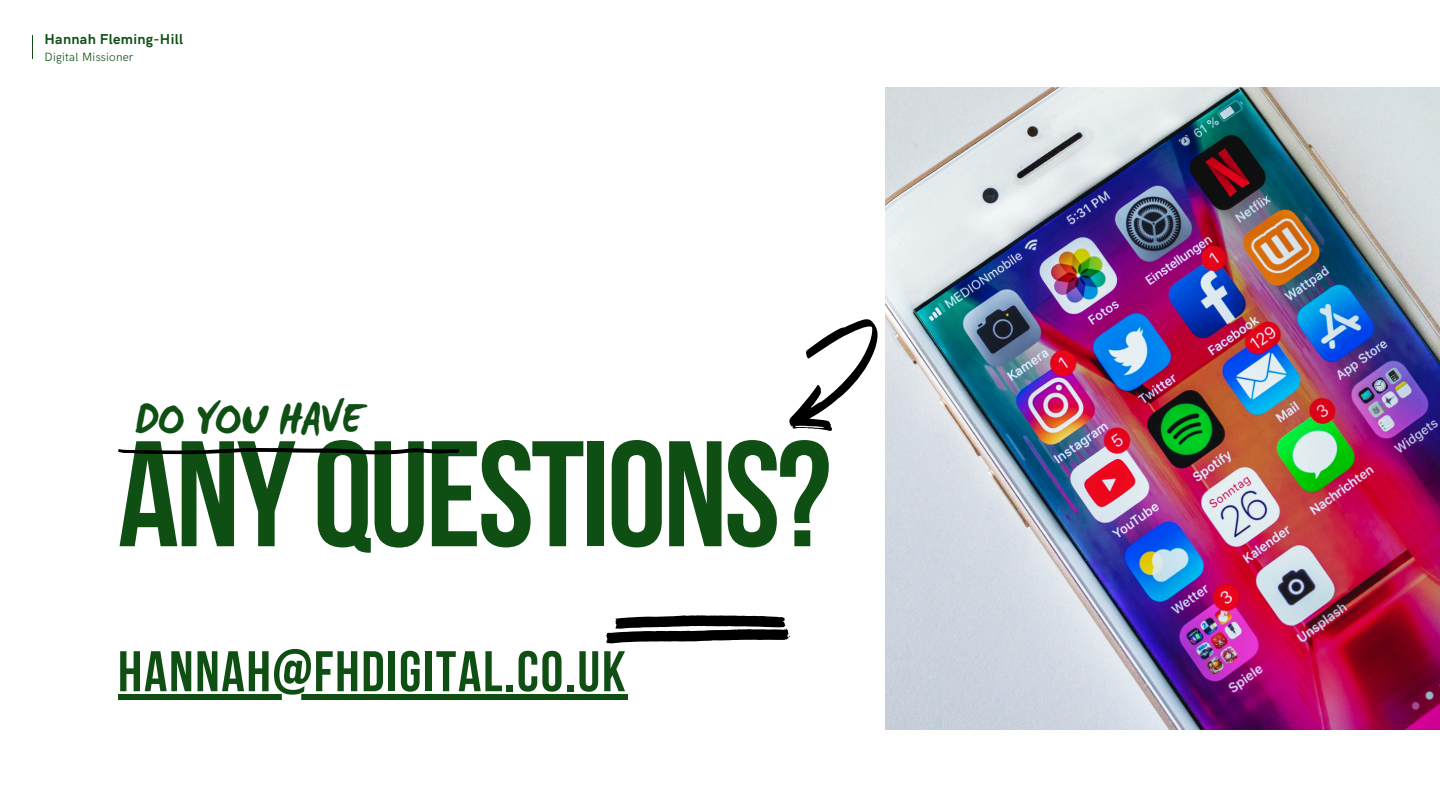
<style>
.page{position:relative;width:1440px;height:810px;background:#fff}
.page>*{position:absolute;margin:0;border:0;box-sizing:border-box;transform-origin:0 0}
.t1{font:150px "Bebas Neue Cyrillic";letter-spacing:-.02em;color:#0f4f14}
.t2{font:57.1px "Bebas Neue Cyrillic";letter-spacing:.03em;color:#0f4f14}
.t3{font:700 47px "WC Mano Negra Bta";letter-spacing:-.02em;color:#0f4f14}
.t4{font:700 14.4px "HK Grotesk";letter-spacing:.02em;color:#0f4f14}
.t5{font:300 12px "HK Grotesk";letter-spacing:.02em;color:#0f4f14}
</style>
<div class="page">
<svg style="left:789px;top:301px;width:97px;height:148px"></svg>
<img style="left:886px;top:88px;width:554px;height:641px">
<svg style="left:118px;top:448px;width:341px;height:7px"></svg>
<svg style="left:606px;top:615px;width:184px;height:28px"></svg>
<div style="left:118px;top:694px;width:509px;height:5px;background:#0f4f14"></div>
<p class="t4" style="left:45px;top:31px;width:140px">Hannah Fleming-Hill</p>
<h3 class="t5" style="left:45px;top:50px;width:91px">Digital Missioner</h3>
<p class="t3" style="left:135px;top:390px;width:230px">DO YOU HAVE</p>
<h4 class="t1" style="left:118px;top:434px;width:715px">ANYQUESTIONS?</h4>
<h1 class="t2" style="left:118px;top:648px;width:509px">HANNAH@FHDIGITAL.CO.UK</h1>
</div>
